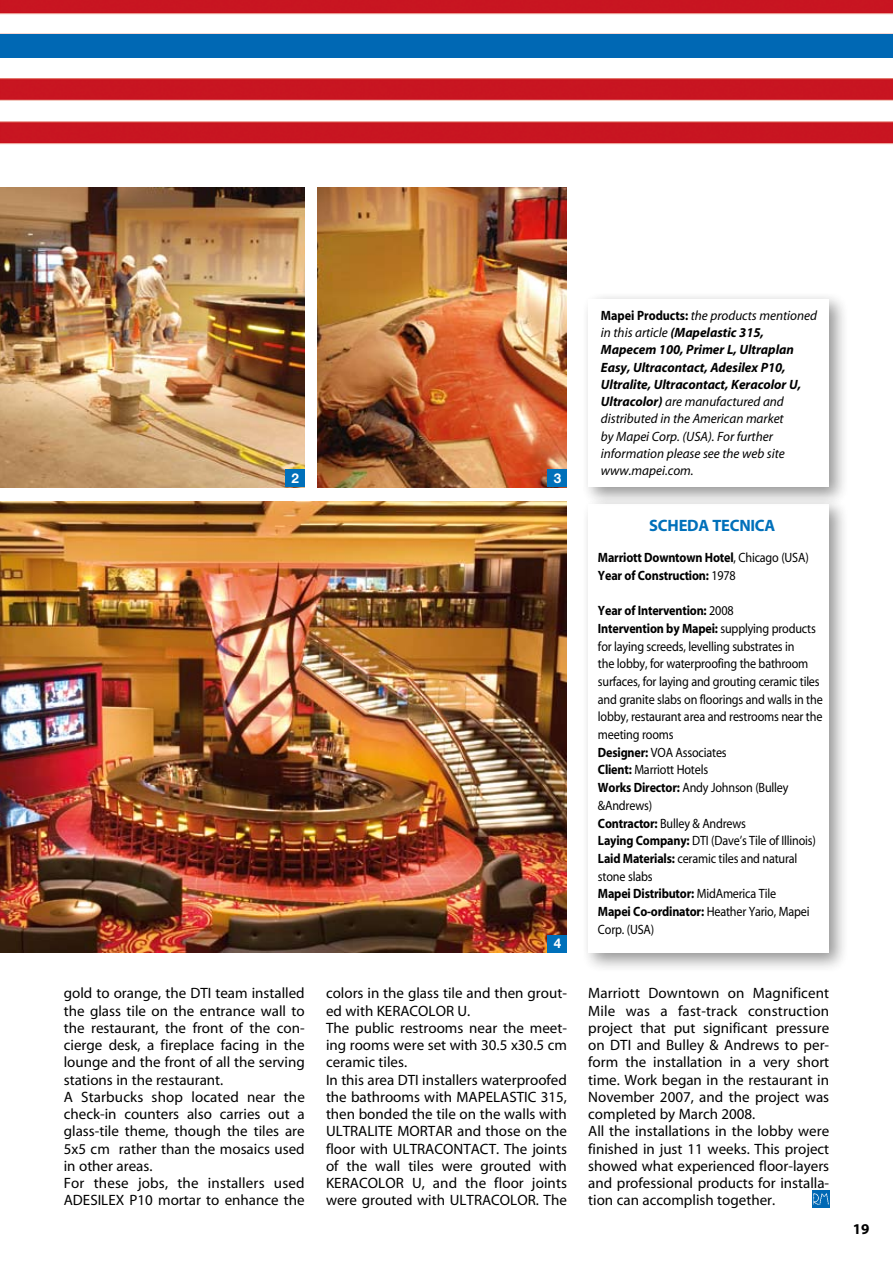
<style>
.page{position:relative;width:893px;height:1263px;background:#fff}
.page>*{position:absolute;margin:0;border:0;box-sizing:border-box;transform-origin:0 0}
.t1{font:700 16.5px "Myriad";letter-spacing:-.015em;color:#0070ba}
.t2{font:15px/17.2px "Myriad";color:#000}
.t3{font:700 15px "Myriad";color:#000}
.t4{font:13.5px/17.7px "Myriad";letter-spacing:-.015em;color:#000;scale:.9 1}
.t5{font:italic 13.5px/17.2px "Myriad";letter-spacing:-.005em;color:#000}
.t6{font:700 13.5px/17.7px "Myriad";letter-spacing:-.015em;color:#000;scale:.9 1}
.t7{font:700 13.5px "Helvetica Neue LT Std";color:#fff}
.s1{font-weight:700;font-style:normal}
.s2{font-weight:700}
.s3{font-weight:400}
</style>
<div class="page">
<img style="left:0;top:0;width:893px;height:145px">
<div style="left:0;top:34px;width:893px;height:23px;background:#0068b4"></div>
<div style="left:580px;top:290px;width:269px;height:217px;background:#000;opacity:.65"></div>
<div style="left:588px;top:299px;width:241px;height:188px;background:#fff"></div>
<div style="left:812px;top:1190px;width:17px;height:18px;background:#0068b4"></div>
<img style="left:813px;top:1194px;width:15px;height:10px">
<div style="left:580px;top:495px;width:269px;height:477px;background:#000;opacity:.65"></div>
<div style="left:588px;top:504px;width:241px;height:448px;background:#fff"></div>
<img style="left:317px;top:188px;width:250px;height:299px">
<img style="left:0;top:188px;width:305px;height:299px">
<img style="left:0;top:501px;width:567px;height:451px">
<div style="left:548px;top:469px;width:19px;height:18px;background:#0070ba"></div>
<div style="left:286px;top:469px;width:19px;height:18px;background:#0070ba"></div>
<div style="left:548px;top:935px;width:19px;height:17px;background:#0070ba"></div>
<p class="t7" style="left:291px;top:470px;width:9px">2</p>
<p class="t7" style="left:554px;top:470px;width:9px">3</p>
<p class="t7" style="left:554px;top:935px;width:9px">4</p>
<p class="t5" style="left:601px;top:307px;width:218px"><span class="s1">Mapei Products:</span> the products mentioned in this article <span class="s2">(Mapelastic 315, Mapecem 100, Primer L, Ultraplan Easy, Ultracontact, Adesilex P10, Ultralite, Ultracontact, Keracolor U, Ultracolor)</span> are manufactured and distributed in the American market<br>by Mapei Corp. (USA). For further information please see the web site www.mapei.com.</p>
<p class="t1" style="left:649px;top:517px;width:128px">SCHEDA TECNICA</p>
<p class="t6" style="left:598px;top:549px;width:236px">Marriott Downtown Hotel<span class="s3">, Chicago (USA)<br></span>Year of Construction: <span class="s3">1978</span></p>
<p class="t4" style="left:598px;top:602px;width:251px"><span class="s2">Year of Intervention:</span> 2008<br><span class="s2">Intervention by Mapei:</span> supplying products for laying screeds, levelling substrates in<br>the lobby, for waterproofing the bathroom surfaces, for laying and grouting ceramic tiles and granite slabs on floorings and walls in the lobby, restaurant area and restrooms near the meeting rooms<br><span class="s2">Designer:</span> VOA Associates<br><span class="s2">Client:</span> Marriott Hotels<br><span class="s2">Works Director:</span> Andy Johnson (Bulley &amp;Andrews)<br><span class="s2">Contractor:</span> Bulley &amp; Andrews<br><span class="s2">Laying Company:</span> DTI (Dave’s Tile of Illinois)<br><span class="s2">Laid Materials:</span> ceramic tiles and natural stone slabs<br><span class="s2">Mapei Distributor:</span> MidAmerica Tile<br><span class="s2">Mapei Co-ordinator:</span> Heather Yario, Mapei Corp. (USA)</p>
<p class="t2" style="left:64px;top:985px;width:243px">gold to orange, the DTI team installed the glass tile on the entrance wall to the restaurant, the front of the con&shy;cierge desk, a fireplace facing in the lounge and the front of all the serving stations in the restaurant.<br>A Starbucks shop located near the check-in counters also carries out a glass-tile theme, though the tiles are 5x5 cm rather than the mosaics used in other areas.<br>For these jobs, the installers used ADESILEX P10 mortar to enhance the</p>
<p class="t2" style="left:326px;top:985px;width:242px">colors in the glass tile and then grout&shy;ed with KERACOLOR U.<br>The public restrooms near the meet&shy;ing rooms were set with 30.5 x30.5 cm ceramic tiles.<br>In this area DTI installers waterproofed the bathrooms with MAPELASTIC 315, then bonded the tile on the walls with ULTRALITE MORTAR and those on the floor with ULTRACONTACT. The joints of the wall tiles were grouted with KERACOLOR U, and the floor joints were grouted with ULTRACOLOR. The</p>
<p class="t2" style="left:588px;top:985px;width:242px">Marriott Downtown on Magnificent Mile was a fast-track construction project that put significant pressure on DTI and Bulley &amp; Andrews to per&shy;form the installation in a very short time. Work began in the restaurant in November 2007, and the project was completed by March 2008.<br>All the installations in the lobby were finished in just 11 weeks. This project showed what experienced floor-layers and professional products for installa&shy;tion can accomplish together.</p>
<p class="t3" style="left:853px;top:1221px;width:18px">19</p>
</div>
